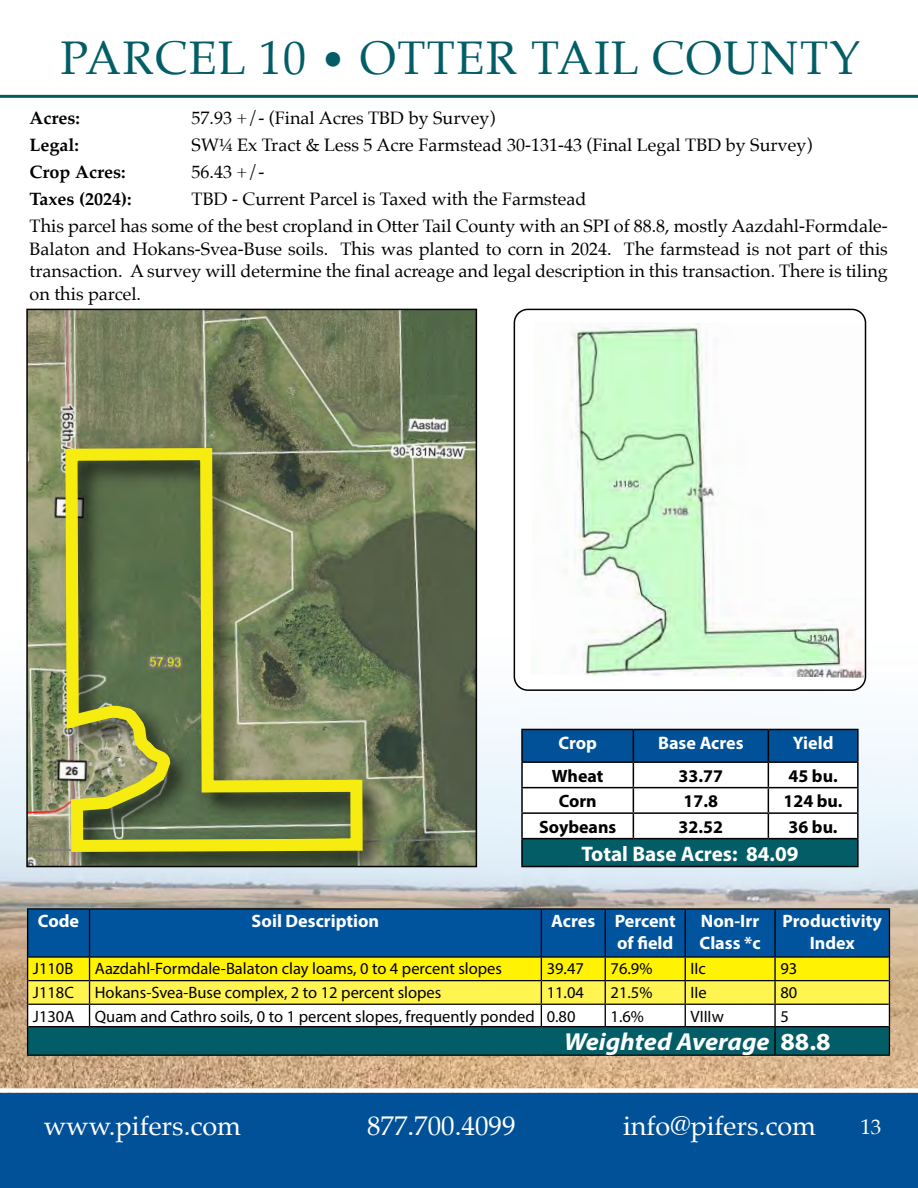
<style>
.page{position:relative;width:918px;height:1188px;background:#fff}
.page>*{position:absolute;margin:0;border:0;box-sizing:border-box;transform-origin:0 0}
.t1{font:47.25px "Palatino";letter-spacing:.03em;color:#035d67}
.t2{font:27px "Palatino";color:#fff}
.t3{font:italic 700 24.6px "Myriad Pro";color:#fff;scale:1.06 1}
.t4{font:700 21.15px "Myriad Pro";color:#fff}
.t5{font:21px "Palatino";color:#fff}
.t6{font:700 18.15px "Myriad Pro";color:#fff}
.t7{font:18px/22.5px "Palatino";color:#000}
.t8{font:700 18px/21.6px "Myriad Pro";color:#fff;text-align:right}
.t9{font:700 18px "Palatino";color:#000}
.t10{font:700 17.85px "Myriad Pro";color:#000}
.t11{font:16.5px "Myriad Pro";color:#000}
.s1{font-size:42.75px}
.s2{font-style:normal}
</style>
<div class="page">
<div style="left:0;top:1093px;width:918px;height:95px;background:#005198"></div>
<hr style="left:0;top:95px;width:918px;height:3px;background:#035d67">
<img style="left:0;top:610px;width:918px;height:478px">
<img style="left:29px;top:312px;width:445px;height:552px">
<img style="left:52px;top:434px;width:345px;height:430px">
<svg style="left:59px;top:442px;width:310px;height:422px"></svg>
<div style="left:26px;top:309px;width:451px;height:558px;border:2px solid #000"></div>
<div style="left:514px;top:309px;width:352px;height:381px;background:#fff;border-radius:14px"></div>
<img style="left:564px;top:323px;width:299px;height:355px">
<div style="left:514px;top:309px;width:352px;height:382px;border:2px solid #000;border-radius:14px"></div>
<hr style="left:27px;top:908px;width:63px;height:2px;background:#000">
<hr style="left:90px;top:908px;width:451px;height:2px;background:#000">
<hr style="left:541px;top:908px;width:64px;height:2px;background:#000">
<hr style="left:605px;top:908px;width:80px;height:2px;background:#000">
<hr style="left:685px;top:908px;width:90px;height:2px;background:#000">
<hr style="left:775px;top:908px;width:115px;height:2px;background:#000">
<hr style="left:27px;top:1055px;width:63px;height:1px;background:#000">
<hr style="left:90px;top:1055px;width:451px;height:1px;background:#000">
<hr style="left:541px;top:1055px;width:64px;height:1px;background:#000">
<hr style="left:605px;top:1055px;width:80px;height:1px;background:#000">
<hr style="left:685px;top:1055px;width:90px;height:1px;background:#000">
<hr style="left:775px;top:1055px;width:115px;height:1px;background:#000">
<svg style="left:27px;top:909px;width:863px;height:146px"></svg>
<div style="left:522px;top:839px;width:336px;height:28px;background:#035d67"></div>
<hr style="left:521px;top:729px;width:112px;height:1px;background:#000">
<hr style="left:521px;top:730px;width:2px;height:31px;background:#000">
<hr style="left:768px;top:729px;width:91px;height:1px;background:#000">
<hr style="left:857px;top:730px;width:2px;height:31px;background:#000">
<hr style="left:521px;top:761px;width:112px;height:2px;background:#000">
<hr style="left:521px;top:763px;width:2px;height:24px;background:#000">
<hr style="left:768px;top:761px;width:91px;height:2px;background:#000">
<hr style="left:857px;top:763px;width:2px;height:24px;background:#000">
<hr style="left:521px;top:787px;width:112px;height:1px;background:#000">
<hr style="left:521px;top:788px;width:2px;height:24px;background:#000">
<hr style="left:768px;top:787px;width:91px;height:1px;background:#000">
<hr style="left:857px;top:788px;width:2px;height:24px;background:#000">
<hr style="left:521px;top:812px;width:112px;height:2px;background:#000">
<hr style="left:521px;top:814px;width:2px;height:24px;background:#000">
<hr style="left:768px;top:812px;width:91px;height:2px;background:#000">
<svg style="left:522px;top:729px;width:336px;height:109px"></svg>
<hr style="left:857px;top:814px;width:2px;height:24px;background:#000">
<hr style="left:521px;top:838px;width:112px;height:1px;background:#000">
<hr style="left:521px;top:839px;width:2px;height:27px;background:#000">
<hr style="left:633px;top:838px;width:135px;height:1px;background:#000">
<hr style="left:768px;top:838px;width:91px;height:1px;background:#000">
<hr style="left:857px;top:839px;width:2px;height:27px;background:#000">
<hr style="left:521px;top:866px;width:112px;height:1px;background:#000">
<hr style="left:633px;top:866px;width:135px;height:1px;background:#000">
<hr style="left:768px;top:866px;width:91px;height:1px;background:#000">
<h1 class="t1" style="left:61px;top:18px;width:801px">PARCEL 10 <span class="s1">•</span> OTTER TAIL COUNTY</h1>
<p class="t9" style="left:30px;top:103px;width:52px">Acres:</p>
<p class="t7" style="left:192px;top:107px;width:305px">57.93 +/- (Final Acres TBD by Survey)</p>
<p class="t9" style="left:30px;top:130px;width:51px">Legal:</p>
<p class="t7" style="left:192px;top:134px;width:622px">SW¼ Ex Tract &amp; Less 5 Acre Farmstead 30-131-43 (Final Legal TBD by Survey)</p>
<p class="t9" style="left:30px;top:157px;width:97px">Crop Acres:</p>
<p class="t7" style="left:192px;top:161px;width:74px">56.43 +/-</p>
<p class="t9" style="left:30px;top:184px;width:103px">Taxes (2024):</p>
<p class="t7" style="left:30px;top:186px;width:860px;line-height:27px;text-indent:162px">TBD - Current Parcel is Taxed with the Farmstead<br>This parcel has some of the best cropland in Otter Tail County with an SPI of 88.8, mostly Aazdahl-Formdale-</p>
<p class="t7" style="left:30px;top:237px;width:860px;text-align:justify">Balaton and Hokans-Svea-Buse soils. This was planted to corn in 2024. The farmstead is not part of this transaction. A survey will determine the final acreage and legal description in this transaction. There is tiling on this parcel.</p>
<p class="t6" style="left:558px;top:731px;width:40px">Crop</p>
<p class="t6" style="left:658px;top:731px;width:87px">Base Acres</p>
<p class="t6" style="left:793px;top:731px;width:42px">Yield</p>
<p class="t10" style="left:552px;top:764px;width:53px">Wheat</p>
<p class="t10" style="left:679px;top:764px;width:46px">33.77</p>
<p class="t10" style="left:789px;top:764px;width:51px">45 bu.</p>
<p class="t10" style="left:559px;top:789px;width:39px">Corn</p>
<p class="t10" style="left:684px;top:789px;width:36px">17.8</p>
<p class="t10" style="left:784px;top:789px;width:61px">124 bu.</p>
<p class="t10" style="left:539px;top:815px;width:79px">Soybeans</p>
<p class="t10" style="left:679px;top:815px;width:46px">32.52</p>
<p class="t10" style="left:788px;top:815px;width:51px">36 bu.</p>
<p class="t4" style="left:581px;top:840px;width:219px">Total Base Acres: 84.09</p>
<p class="t8" style="left:38px;top:910px;width:43px">Code</p>
<p class="t8" style="left:252px;top:910px;width:129px">Soil Description</p>
<p class="t8" style="left:551px;top:910px;width:126px">Acres Percent of field</p>
<p class="t8" style="left:700px;top:910px;width:63px;text-align:left">Non-Irr<br>Class *c</p>
<p class="t8" style="left:783px;top:910px;width:101px;text-align:center">Productivity<br>Index</p>
<p class="t11" style="left:33px;top:959px;width:42px">J110B</p>
<p class="t11" style="left:95px;top:959px;width:409px">Aazdahl-Formdale-Balaton clay loams, 0 to 4 percent slopes</p>
<p class="t11" style="left:547px;top:959px;width:39px">39.47</p>
<p class="t11" style="left:611px;top:959px;width:43px">76.9%</p>
<p class="t11" style="left:691px;top:959px;width:17px">IIc</p>
<p class="t11" style="left:780px;top:959px;width:18px">93</p>
<p class="t11" style="left:33px;top:982px;width:43px">J118C</p>
<p class="t11" style="left:95px;top:982px;width:348px">Hokans-Svea-Buse complex, 2 to 12 percent slopes</p>
<p class="t11" style="left:547px;top:982px;width:39px">11.04</p>
<p class="t11" style="left:611px;top:982px;width:43px">21.5%</p>
<p class="t11" style="left:691px;top:982px;width:18px">IIe</p>
<p class="t11" style="left:780px;top:982px;width:18px">80</p>
<p class="t11" style="left:33px;top:1006px;width:544px">J130A Quam and Cathro soils, 0 to 1 percent slopes, frequently ponded 0.80</p>
<p class="t11" style="left:611px;top:1006px;width:35px">1.6%</p>
<p class="t11" style="left:691px;top:1006px;width:35px">VIIIw</p>
<p class="t11" style="left:780px;top:1006px;width:10px">5</p>
<h3 class="t3" style="left:564px;top:1026px;width:253px">Weighted Average <span class="s2">88.8</span></h3>
<h2 class="t2" style="left:44px;top:1104px;width:199px">www.pifers.com</h2>
<h2 class="t2" style="left:367px;top:1104px;width:150px">877.700.4099</h2>
<h2 class="t2" style="left:623px;top:1104px;width:194px">info@pifers.com</h2>
<p class="t5" style="left:860px;top:1109px;width:22px">13</p>
</div>
